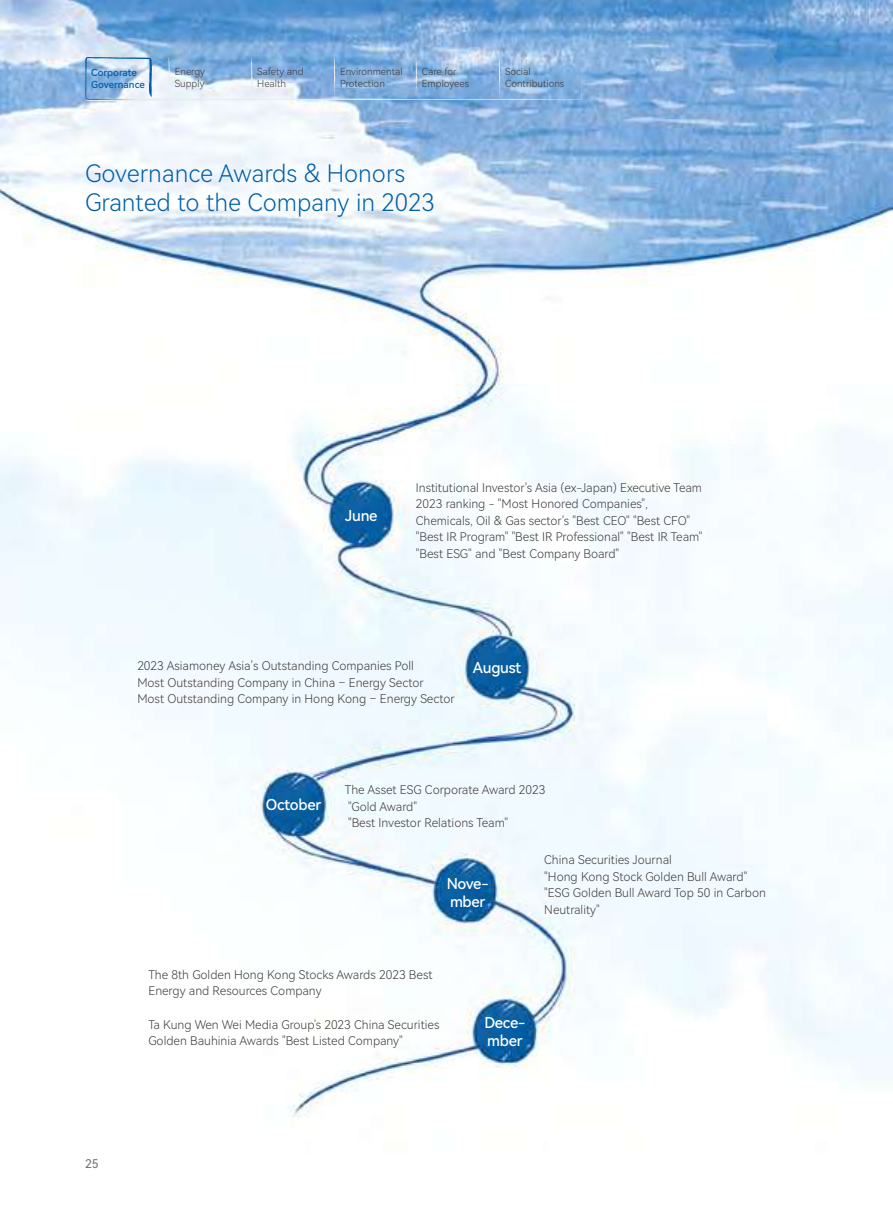
<style>
.page{position:relative;width:893px;height:1212px;background:#fff}
.page>*{position:absolute;margin:0;border:0;box-sizing:border-box;transform-origin:0 0}
.t1{font:24px/28.8px "Harmony OS Sans SC Light";color:#005ea6}
.t2{font:15px/18px "Harmony OS Sans SC Medium";letter-spacing:-.02em;color:#fff}
.t3{font:12px/16.5px "Harmony OS Sans SC Light";color:#3e3a39}
.t4{font:12px "Harmony OS Sans SC";color:#727171}
.t5{font:9.75px/11.7px "Harmony OS Sans SC Light";color:#3e3a39}
.t6{font:9.75px/11.7px "Harmony OS Sans SC Medium";color:#005ea6}
</style>
<div class="page">
<img style="left:0;top:0;width:893px;height:1117px">
<svg style="left:85px;top:57px;width:497px;height:44px;background:#9abde3"></svg>
<p class="t6" style="left:91px;top:67px;width:55px">Corporate<br>Governance</p>
<p class="t5" style="left:175px;top:65px;width:32px">Energy<br>Supply</p>
<p class="t5" style="left:257px;top:65px;width:48px">Safety and<br>Health</p>
<p class="t5" style="left:340px;top:65px;width:64px">Environmental<br>Protection</p>
<p class="t5" style="left:422px;top:65px;width:49px">Care for<br>Employees</p>
<p class="t5" style="left:505px;top:65px;width:61px">Social<br>Contributions</p>
<h1 class="t1" style="left:85px;top:158px;width:351px">Governance Awards &amp; Honors<br>Granted to the Company in 2023</h1>
<p class="t2" style="left:345px;top:506px;width:34px">June</p>
<p class="t3" style="left:416px;top:479px;width:288px">Institutional Investor's Asia (ex-Japan) Executive Team 2023 ranking - "Most Honored Companies", Chemicals, Oil &amp; Gas sector's "Best CEO" "Best CFO" "Best IR Program" "Best IR Professional" "Best IR Team" "Best ESG" and "Best Company Board"</p>
<p class="t3" style="left:137px;top:657px;width:319px">2023 Asiamoney Asia’s Outstanding Companies Poll<br>Most Outstanding Company in China – Energy Sector<br>Most Outstanding Company in Hong Kong – Energy Sector</p>
<p class="t2" style="left:473px;top:658px;width:50px">August</p>
<p class="t2" style="left:266px;top:795px;width:57px">October</p>
<p class="t3" style="left:345px;top:781px;width:202px">The Asset ESG Corporate Award 2023 "Gold Award"<br>"Best Investor Relations Team"</p>
<p class="t2" style="left:447px;top:874px;width:44px">Nove&shy;mber</p>
<p class="t3" style="left:544px;top:851px;width:223px">China Securities Journal<br>"Hong Kong Stock Golden Bull Award" "ESG Golden Bull Award Top 50 in Carbon<br>Neutrality"</p>
<p class="t4" style="left:85px;top:1155px;width:15px">25</p>
<p class="t3" style="left:148px;top:966px;width:286px">The 8th Golden Hong Kong Stocks Awards 2023 Best<br>Energy and Resources Company</p>
<p class="t3" style="left:148px;top:1016px;width:293px">Ta Kung Wen Wei Media Group's 2023 China Securities<br>Golden Bauhinia Awards "Best Listed Company"</p>
<p class="t2" style="left:484px;top:1013px;width:43px">Dece&shy;mber</p>
</div>
